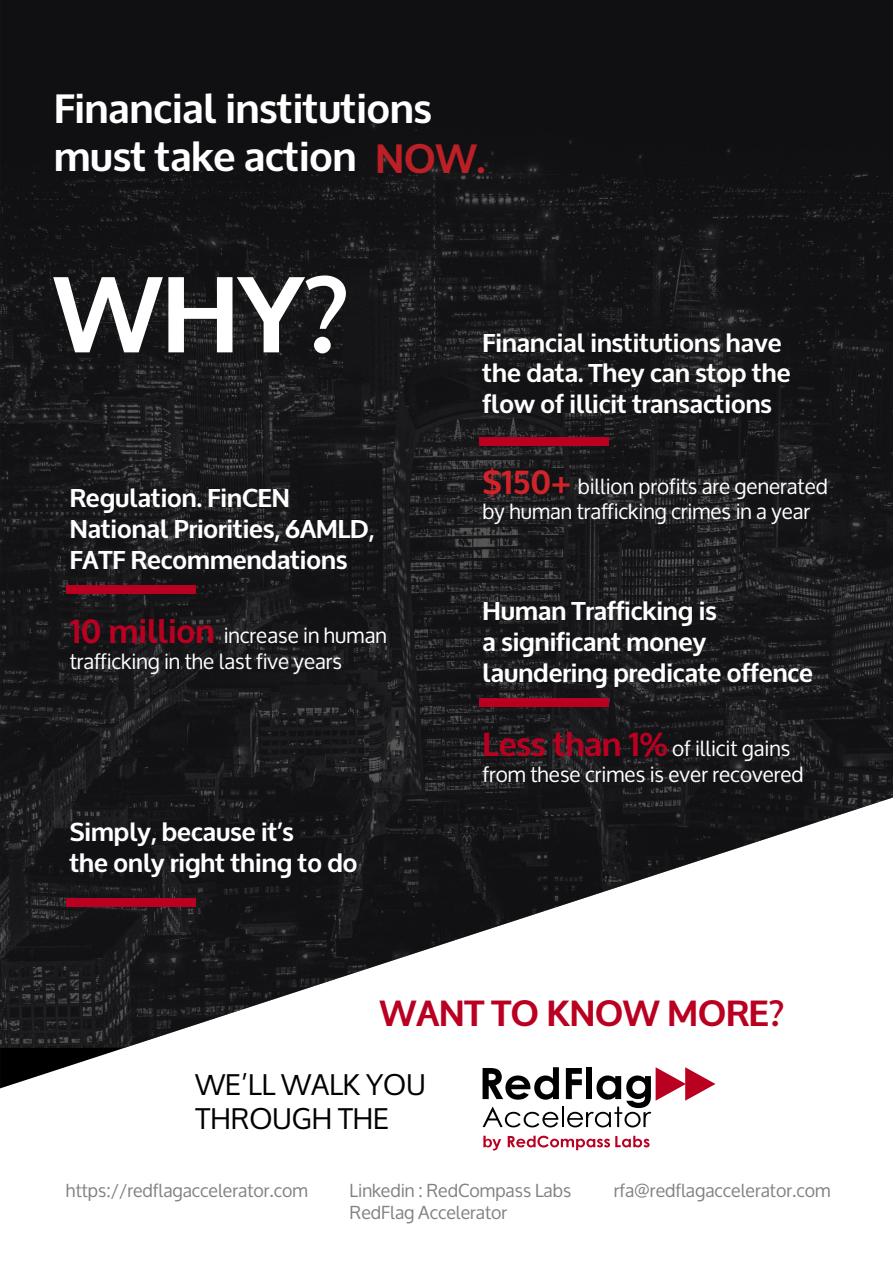
<style>
.page{position:relative;width:893px;height:1263px;background:#fff}
.page>*{position:absolute;margin:0;border:0;box-sizing:border-box;transform-origin:0 0}
.t1{font:700 106.5px "Oxygen";color:#fff}
.t2{font:700 40.5px/48.6px "Oxygen";color:#fff}
.t3{font:700 40.5px "Oxygen";color:#ba2025}
.t4{font:700 36px "Oxygen";color:#ba0021}
.t5{font:28.5px/34.2px "Oxygen";color:#000}
.t6{font:700 25.5px/30.6px "Oxygen";color:#fff}
.t7{font:21px/25.2px "Oxygen";color:#fff}
.t8{font:18px "Oxygen";color:#808285}
.s1{font-weight:700;font-size:33px;color:#ba0021}
.s2{font-weight:700;font-size:33px;color:#d2232a}
</style>
<div class="page">
<img style="left:0;top:0;width:893px;height:1048px">
<div style="left:479px;top:438px;width:129px;height:8px;background:#ba0021"></div>
<div style="left:66px;top:586px;width:130px;height:8px;background:#ba0021"></div>
<div style="left:66px;top:899px;width:130px;height:8px;background:#ba0021"></div>
<div style="left:479px;top:699px;width:129px;height:8px;background:#ba0021"></div>
<svg style="left:483px;top:1107px;width:75px;height:20px"></svg>
<hr style="left:562px;top:1106px;width:2px;height:21px;background:#000">
<svg style="left:483px;top:1067px;width:76px;height:33px"></svg>
<svg style="left:566px;top:1067px;width:149px;height:60px"></svg>
<svg style="left:508px;top:1136px;width:142px;height:14px"></svg>
<svg style="left:483px;top:1136px;width:18px;height:14px"></svg>
<h2 class="t2" style="left:54px;top:85px;width:379px">Financial institutions must take action</h2>
<h2 class="t3" style="left:376px;top:133px;width:111px">NOW.</h2>
<h1 class="t1" style="left:54px;top:249px;width:297px">WHY?</h1>
<p class="t6" style="left:70px;top:484px;width:306px">Regulation. FinCEN<br>National Priorities, 6AMLD,<br>FATF Recommendations</p>
<p class="t7" style="left:70px;top:624px;width:319px"><span class="s1">10 million</span> increase in human trafficking in the last five years</p>
<p class="t6" style="left:70px;top:818px;width:289px">Simply, because it’s<br>the only right thing to do</p>
<p class="t6" style="left:483px;top:328px;width:309px">Financial institutions have the data. They can stop the flow of illicit transactions</p>
<p class="t7" style="left:483px;top:474px;width:347px"><span class="s2">$150+</span> billion profits are generated by human trafficking crimes in a year</p>
<p class="t6" style="left:483px;top:597px;width:332px">Human Trafficking is<br>a significant money laundering predicate offence</p>
<p class="t7" style="left:483px;top:737px;width:323px"><span class="s1">Less than 1%</span> of illicit gains from these crimes is ever recovered</p>
<h3 class="t4" style="left:380px;top:991px;width:406px">WANT TO KNOW MORE?</h3>
<p class="t5" style="left:196px;top:1068px;width:232px">WE’LL WALK YOU<br>THROUGH THE</p>
<p class="t8" style="left:66px;top:1181px;width:244px">https://redflagaccelerator.com</p>
<p class="t8" style="left:350px;top:1181px;width:223px">Linkedin : RedCompass Labs</p>
<p class="t8" style="left:614px;top:1181px;width:219px">rfa@redflagaccelerator.com</p>
<p class="t8" style="left:350px;top:1202px;width:159px">RedFlag Accelerator</p>
</div>
